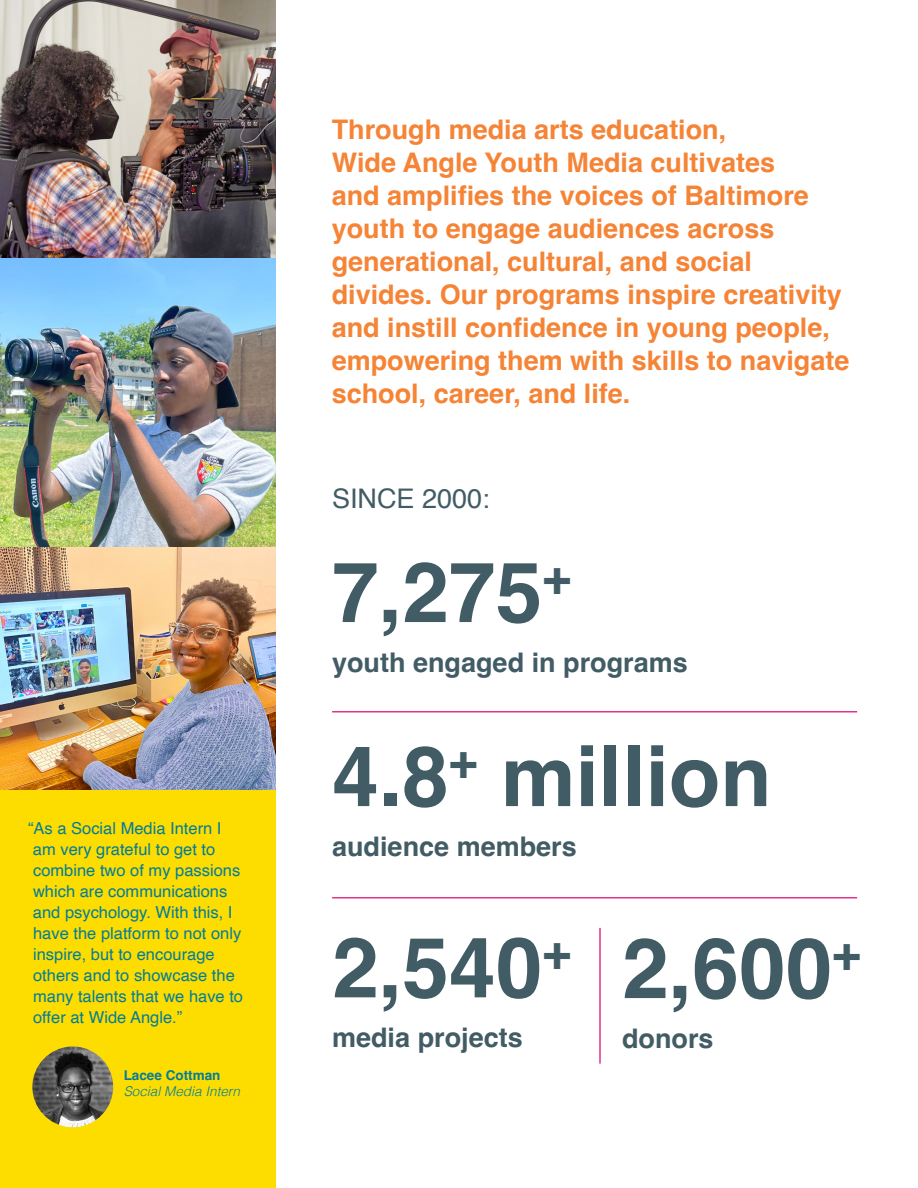
<style>
.page{position:relative;width:918px;height:1188px;background:#fff}
.page>*{position:absolute;margin:0;border:0;box-sizing:border-box;transform-origin:0 0}
.t1{font:700 84px "Helvetica";color:#425c65}
.t2{font:700 27px/33px "Helvetica";color:#f58436}
.t3{font:700 27px "Helvetica";color:#425c65}
.t4{font:27px "Helvetica";color:#425c65}
.t5{font:16.5px/21px "Helvetica";color:#037c9a}
.t6{font:italic 300 13.5px "Helvetica";color:#037c9a}
.t7{font:700 13.5px "Helvetica";color:#037c9a}
</style>
<div class="page">
<div style="left:0;top:789px;width:275px;height:399px;background:#fddd00"></div>
<hr style="left:332px;top:711px;width:525px;height:1px;background:#e5338a">
<hr style="left:599px;top:928px;width:2px;height:136px;background:#e5338a">
<hr style="left:332px;top:897px;width:525px;height:1px;background:#e5338a">
<img style="left:0;top:0;width:275px;height:548px">
<img style="left:32px;top:1047px;width:81px;height:80px;border-radius:39px">
<img style="left:0;top:548px;width:275px;height:241px">
<p class="t5" style="left:28px;top:818px;width:217px">“As a Social Media Intern I am very grateful to get to combine two of my passions which are communications and psychology. With this, I have the platform to not only inspire, but to encourage others and to showcase the many talents that we have to offer at Wide Angle.”</p>
<p class="t7" style="left:124px;top:1067px;width:98px">Lacee Cottman</p>
<p class="t6" style="left:124px;top:1080px;width:118px">Social Media Intern</p>
<p class="t2" style="left:332px;top:116px;width:519px">Through media arts education,<br>Wide Angle Youth Media cultivates<br>and amplifies the voices of Baltimore youth to engage audiences across generational, cultural, and social divides. Our programs inspire creativity and instill confidence in young people, empowering them with skills to navigate school, career, and life.</p>
<p class="t4" style="left:332px;top:477px;width:159px">SINCE 2000:</p>
<h1 class="t1" style="left:332px;top:541px;width:240px">7,275<sup>+</sup></h1>
<p class="t3" style="left:332px;top:646px;width:357px">youth engaged in programs</p>
<h1 class="t1" style="left:332px;top:725px;width:441px">4.8<sup>+</sup> million</h1>
<p class="t3" style="left:332px;top:830px;width:246px">audience members</p>
<h1 class="t1" style="left:332px;top:917px;width:240px">2,540<sup>+</sup></h1>
<p class="t3" style="left:332px;top:1021px;width:192px">media projects</p>
<h1 class="t1" style="left:622px;top:917px;width:240px">2,600<sup>+</sup></h1>
<p class="t3" style="left:622px;top:1022px;width:93px">donors</p>
</div>
